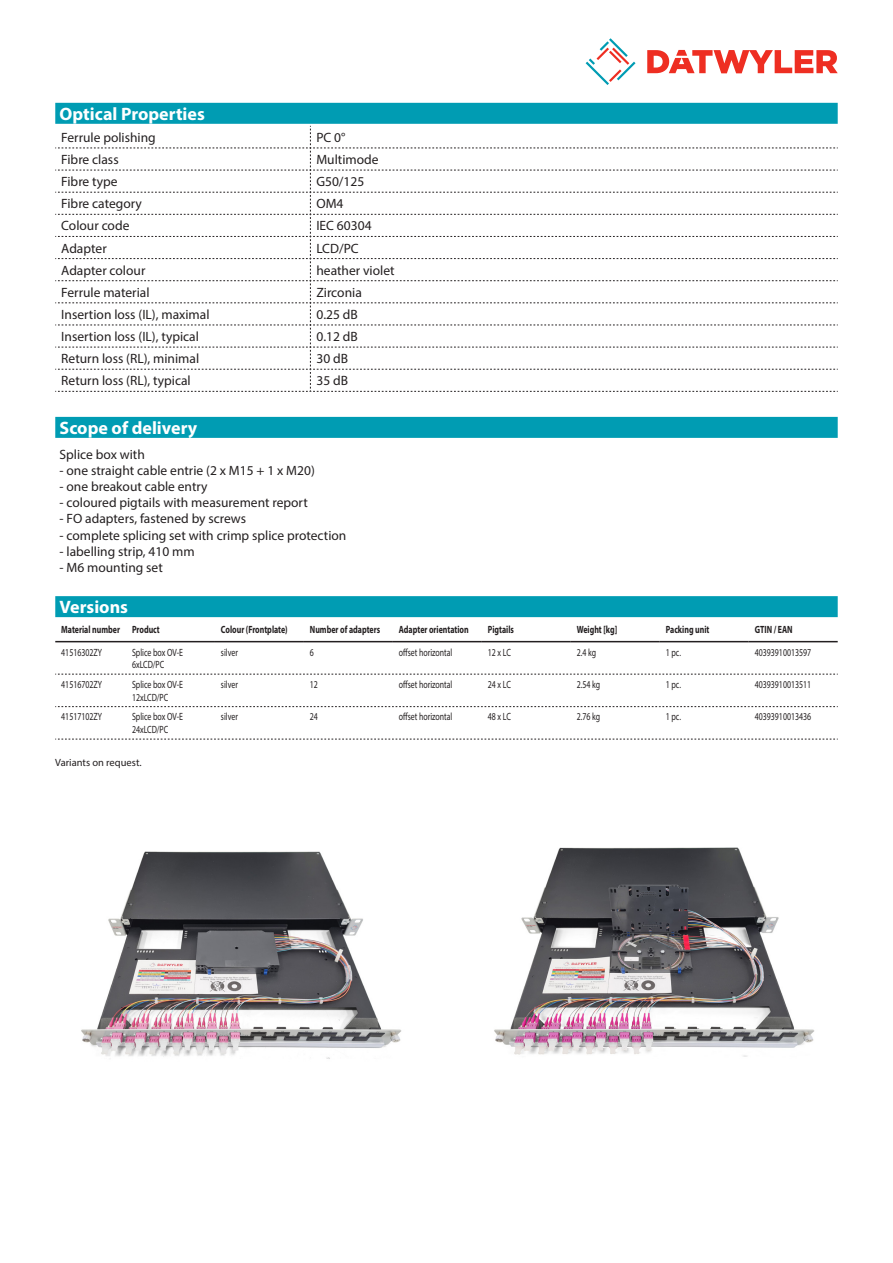
<style>
.page{position:relative;width:893px;height:1263px;background:#fff}
.page>*{position:absolute;margin:0;border:0;box-sizing:border-box;transform-origin:0 0}
.Standard_Head_Proper{font:700 18px "Myriad Pro";color:#fff}
.myriad_light_propert{font:13.5px "Myriad Pro";color:#231f20}
.Standard_text{font:13.5px "Myriad Pro";color:#231f20}
.myriadlight{font:10.5px/12.6px "Myriad Pro";color:#231f20;scale:.75 1}
.myriadbold{font:700 10.5px "Myriad Pro";color:#231f20;scale:.75 1}
.imagetext{font:10.5px "Myriad Pro";color:#231f20}
</style>
<div class="page">
<svg style="left:586px;top:38px;width:49px;height:47px"></svg>
<svg style="left:647px;top:50px;width:191px;height:23px"></svg>
<div style="left:55px;top:596px;width:783px;height:21px;background:#009cb3"></div>
<hr style="left:55px;top:641px;width:71px;height:1px;background:#231f20">
<hr style="left:126px;top:641px;width:89px;height:1px;background:#231f20">
<hr style="left:215px;top:641px;width:89px;height:1px;background:#231f20">
<hr style="left:304px;top:641px;width:89px;height:1px;background:#231f20">
<hr style="left:393px;top:641px;width:89px;height:1px;background:#231f20">
<hr style="left:482px;top:641px;width:89px;height:1px;background:#231f20">
<hr style="left:571px;top:641px;width:89px;height:1px;background:#231f20">
<hr style="left:660px;top:641px;width:89px;height:1px;background:#231f20">
<hr style="left:749px;top:641px;width:89px;height:1px;background:#231f20">
<svg style="left:55px;top:674px;width:783px;height:1px"></svg>
<svg style="left:55px;top:706px;width:783px;height:1px"></svg>
<svg style="left:55px;top:739px;width:783px;height:1px"></svg>
<div style="left:55px;top:417px;width:783px;height:21px;background:#009cb3"></div>
<div style="left:55px;top:103px;width:783px;height:21px;background:#009cb3"></div>
<svg style="left:55px;top:126px;width:783px;height:266px"></svg>
<img style="left:81px;top:851px;width:321px;height:208px">
<img style="left:494px;top:847px;width:321px;height:210px">
<p class="Standard_Head_Proper" style="left:60px;top:102px;width:147px">Optical Properties</p>
<p class="myriad_light_propert" style="left:61px;top:129px;width:96px">Ferrule polishing</p>
<p class="myriad_light_propert" style="left:316px;top:129px;width:31px">PC 0°</p>
<p class="myriad_light_propert" style="left:61px;top:151px;width:59px">Fibre class</p>
<p class="myriad_light_propert" style="left:316px;top:151px;width:64px">Multimode</p>
<p class="myriad_light_propert" style="left:61px;top:173px;width:58px">Fibre type</p>
<p class="myriad_light_propert" style="left:316px;top:173px;width:49px">G50/125</p>
<p class="myriad_light_propert" style="left:61px;top:195px;width:82px">Fibre category</p>
<p class="myriad_light_propert" style="left:316px;top:195px;width:29px">OM4</p>
<p class="myriad_light_propert" style="left:61px;top:218px;width:70px">Colour code</p>
<p class="myriad_light_propert" style="left:316px;top:218px;width:57px">IEC 60304</p>
<p class="myriad_light_propert" style="left:61px;top:240px;width:47px">Adapter</p>
<p class="myriad_light_propert" style="left:316px;top:240px;width:44px">LCD/PC</p>
<p class="myriad_light_propert" style="left:61px;top:262px;width:86px">Adapter colour</p>
<p class="myriad_light_propert" style="left:316px;top:262px;width:80px">heather violet</p>
<p class="myriad_light_propert" style="left:61px;top:284px;width:90px">Ferrule material</p>
<p class="myriad_light_propert" style="left:316px;top:284px;width:47px">Zirconia</p>
<p class="myriad_light_propert" style="left:61px;top:306px;width:150px">Insertion loss (IL), maximal</p>
<p class="myriad_light_propert" style="left:316px;top:306px;width:43px">0.25 dB</p>
<p class="myriad_light_propert" style="left:61px;top:328px;width:139px">Insertion loss (IL), typical</p>
<p class="myriad_light_propert" style="left:316px;top:328px;width:43px">0.12 dB</p>
<p class="myriad_light_propert" style="left:61px;top:350px;width:139px">Return loss (RL), minimal</p>
<p class="myriad_light_propert" style="left:316px;top:350px;width:33px">30 dB</p>
<p class="myriad_light_propert" style="left:61px;top:372px;width:131px">Return loss (RL), typical</p>
<p class="myriad_light_propert" style="left:316px;top:372px;width:33px">35 dB</p>
<p class="Standard_Head_Proper" style="left:60px;top:416px;width:139px">Scope of delivery</p>
<p class="Standard_text" style="left:60px;top:446px;width:87px">Splice box with</p>
<p class="Standard_text" style="left:60px;top:462px;width:257px">- one straight cable entrie (2 x M15 + 1 x M20)</p>
<p class="Standard_text" style="left:60px;top:478px;width:150px">- one breakout cable entry</p>
<p class="Standard_text" style="left:60px;top:494px;width:250px">- coloured pigtails with measurement report</p>
<p class="Standard_text" style="left:60px;top:510px;width:188px">- FO adapters, fastened by screws</p>
<p class="Standard_text" style="left:60px;top:527px;width:288px">- complete splicing set with crimp splice protection</p>
<p class="Standard_text" style="left:60px;top:543px;width:137px">- labelling strip, 410 mm</p>
<p class="Standard_text" style="left:60px;top:559px;width:105px">- M6 mounting set</p>
<p class="Standard_Head_Proper" style="left:60px;top:595px;width:70px">Versions</p>
<p class="myriadbold" style="left:61px;top:623px;width:80px">Material number</p>
<p class="myriadbold" style="left:132px;top:623px;width:39px">Product</p>
<p class="myriadbold" style="left:221px;top:623px;width:91px">Colour (Frontplate)</p>
<p class="myriadbold" style="left:310px;top:623px;width:95px">Number of adapters</p>
<p class="myriadbold" style="left:399px;top:623px;width:95px">Adapter orientation</p>
<p class="myriadbold" style="left:488px;top:623px;width:36px">Pigtails</p>
<p class="myriadbold" style="left:577px;top:623px;width:55px">Weight [kg]</p>
<p class="myriadbold" style="left:666px;top:623px;width:60px">Packing unit</p>
<p class="myriadbold" style="left:755px;top:623px;width:52px">GTIN / EAN</p>
<p class="myriadlight" style="left:61px;top:645px;width:56px">41516302ZY</p>
<p class="myriadlight" style="left:132px;top:645px;width:70px">Splice box OV-E<br>6xLCD/PC</p>
<p class="myriadlight" style="left:221px;top:645px;width:24px">silver</p>
<p class="myriadlight" style="left:310px;top:645px;width:7px">6</p>
<p class="myriadlight" style="left:399px;top:645px;width:73px">offset horizontal</p>
<p class="myriadlight" style="left:488px;top:645px;width:32px">12 x LC</p>
<p class="myriadlight" style="left:577px;top:645px;width:27px">2.4 kg</p>
<p class="myriadlight" style="left:666px;top:645px;width:22px">1 pc.</p>
<p class="myriadlight" style="left:755px;top:645px;width:77px">40393910013597</p>
<p class="myriadlight" style="left:61px;top:678px;width:56px">41516702ZY</p>
<p class="myriadlight" style="left:132px;top:678px;width:70px">Splice box OV-E<br>12xLCD/PC</p>
<p class="myriadlight" style="left:221px;top:678px;width:24px">silver</p>
<p class="myriadlight" style="left:310px;top:678px;width:12px">12</p>
<p class="myriadlight" style="left:399px;top:678px;width:73px">offset horizontal</p>
<p class="myriadlight" style="left:488px;top:678px;width:32px">24 x LC</p>
<p class="myriadlight" style="left:577px;top:678px;width:33px">2.54 kg</p>
<p class="myriadlight" style="left:666px;top:678px;width:22px">1 pc.</p>
<p class="myriadlight" style="left:755px;top:678px;width:77px">40393910013511</p>
<p class="myriadlight" style="left:61px;top:710px;width:56px">41517102ZY</p>
<p class="myriadlight" style="left:132px;top:710px;width:70px">Splice box OV-E<br>24xLCD/PC</p>
<p class="myriadlight" style="left:221px;top:710px;width:24px">silver</p>
<p class="myriadlight" style="left:310px;top:710px;width:12px">24</p>
<p class="myriadlight" style="left:399px;top:710px;width:73px">offset horizontal</p>
<p class="myriadlight" style="left:488px;top:710px;width:32px">48 x LC</p>
<p class="myriadlight" style="left:577px;top:710px;width:33px">2.76 kg</p>
<p class="myriadlight" style="left:666px;top:710px;width:22px">1 pc.</p>
<p class="myriadlight" style="left:755px;top:710px;width:77px">40393910013436</p>
<p class="imagetext" style="left:55px;top:756px;width:88px">Variants on request.</p>
</div>
